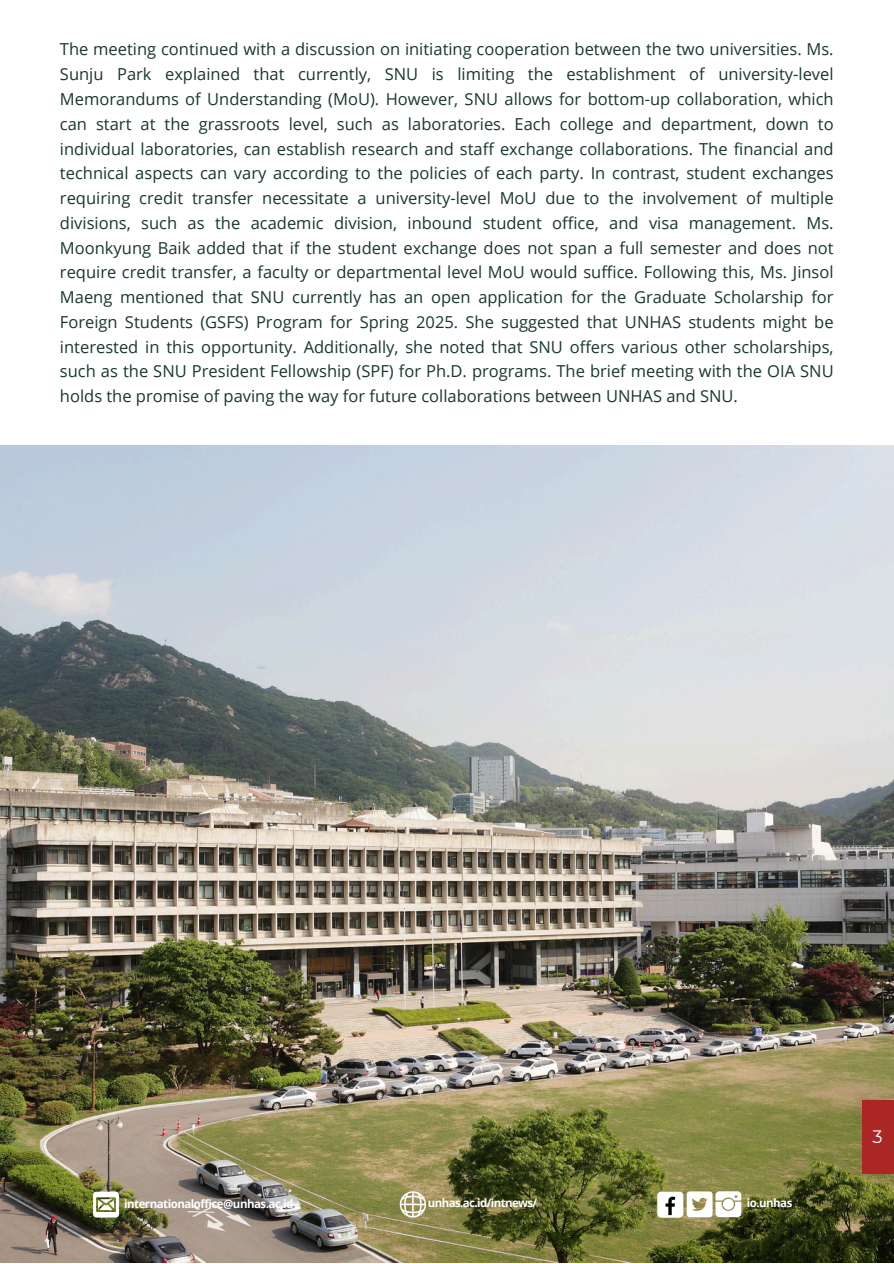
<style>
.page{position:relative;width:894px;height:1264px;background:#fff}
.page>*{position:absolute;margin:0;border:0;box-sizing:border-box;transform-origin:0 0}
.t1{font:18px "Montserrat";color:#fff}
.t2{font:16.5px/24.8px "Open Sans";color:#19372f;text-align:justify}
.t3{font:700 11.55px "Open Sans";letter-spacing:-.045em;color:#fff}
</style>
<div class="page">
<img style="left:0;top:446px;width:893px;height:816px">
<div style="left:861px;top:1100px;width:32px;height:74px;background:#aa2725"></div>
<div style="left:657px;top:1191px;width:26px;height:26px;background:#fff;border-radius:4px"></div>
<svg style="left:665px;top:1196px;width:9px;height:19px"></svg>
<svg style="left:686px;top:1191px;width:55px;height:26px"></svg>
<svg style="left:399px;top:1191px;width:26px;height:26px"></svg>
<svg style="left:93px;top:1191px;width:26px;height:26px"></svg>
<p class="t2" style="left:60px;top:37px;width:775px">The meeting continued with a discussion on initiating cooperation between the two universities. Ms.<br>Sunju Park explained that currently, SNU is limiting the establishment of university-level Memorandums of Understanding (MoU). However, SNU allows for bottom-up collaboration, which can start at the grassroots level, such as laboratories. Each college and department, down to individual laboratories, can establish research and staff exchange collaborations. The financial and technical aspects can vary according to the policies of each party. In contrast, student exchanges requiring credit transfer necessitate a university-level MoU due to the involvement of multiple divisions, such as the academic division, inbound student office, and visa management. Ms.<br>Moonkyung Baik added that if the student exchange does not span a full semester and does not require credit transfer, a faculty or departmental level MoU would suffice. Following this, Ms. Jinsol Maeng mentioned that SNU currently has an open application for the Graduate Scholarship for Foreign Students (GSFS) Program for Spring 2025. She suggested that UNHAS students might be interested in this opportunity. Additionally, she noted that SNU offers various other scholarships, such as the SNU President Fellowship (SPF) for Ph.D. programs. The brief meeting with the OIA SNU holds the promise of paving the way for future collaborations between UNHAS and SNU.</p>
<p class="t3" style="left:124px;top:1195px;width:171px">internationaloffice@unhas.ac.id</p>
<p class="t3" style="left:428px;top:1194px;width:111px">unhas.ac.id/intnews/</p>
<p class="t3" style="left:746px;top:1194px;width:47px">io.unhas</p>
<p class="t1" style="left:872px;top:1125px;width:12px">3</p>
</div>
